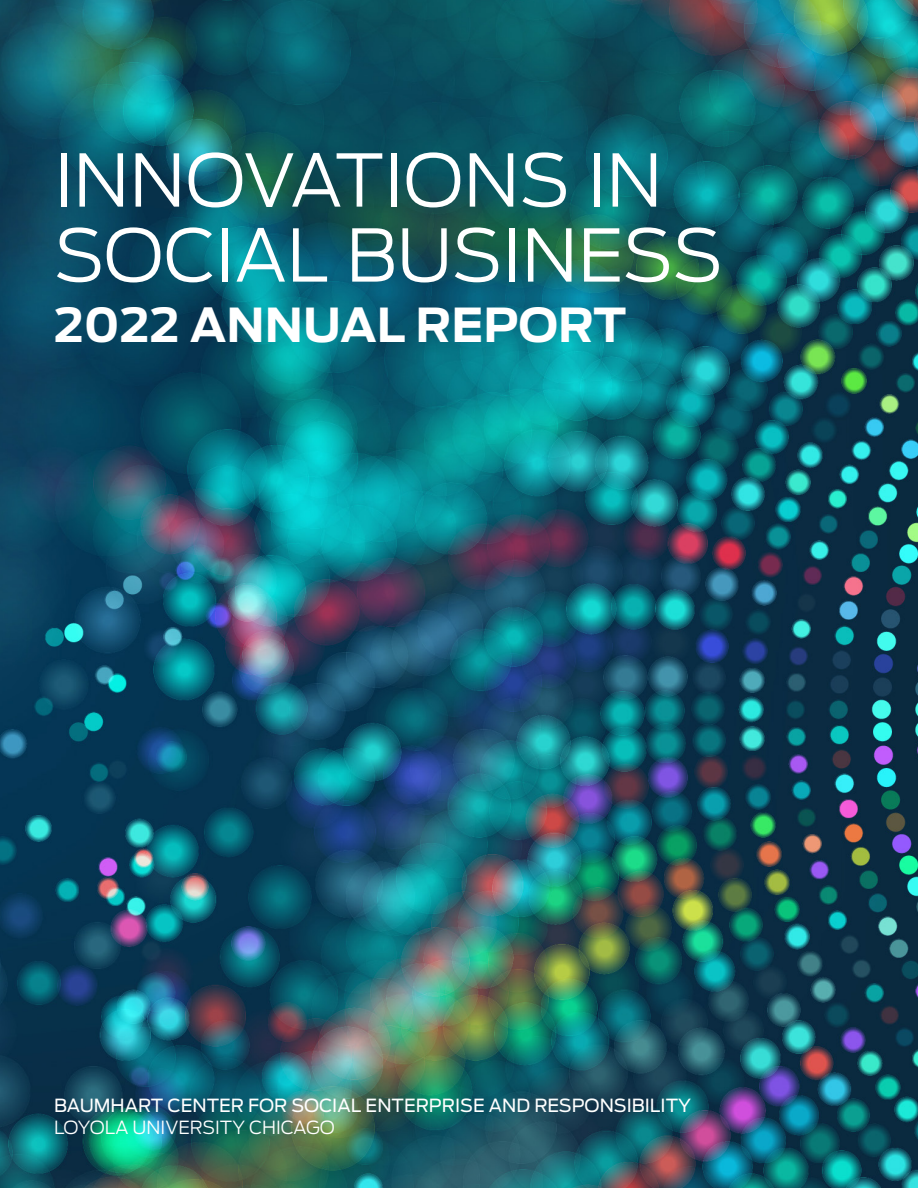
<style>
.page{position:relative;width:918px;height:1188px;background:#fff}
.page>*{position:absolute;margin:0;border:0;box-sizing:border-box;transform-origin:0 0}
.t1{font:300 72px/75px "Antenna";color:#fff}
.t2{font:700 46.5px "Antenna";color:#fff}
.t3{font:18px "Antenna";color:#fff}
.t4{font:300 18px "Antenna";color:#fff}
</style>
<div class="page">
<img style="left:0;top:0;width:918px;height:1188px">
<p class="t1" style="left:54px;top:141px;width:671px">INNOVATIONS IN<br>SOCIAL BUSINESS</p>
<p class="t2" style="left:54px;top:293px;width:574px">2022 ANNUAL REPORT</p>
<p class="t3" style="left:54px;top:1094px;width:639px">BAUMHART CENTER FOR SOCIAL ENTERPRISE AND RESPONSIBILITY</p>
<p class="t4" style="left:54px;top:1116px;width:282px">LOYOLA UNIVERSITY CHICAGO</p>
</div>
